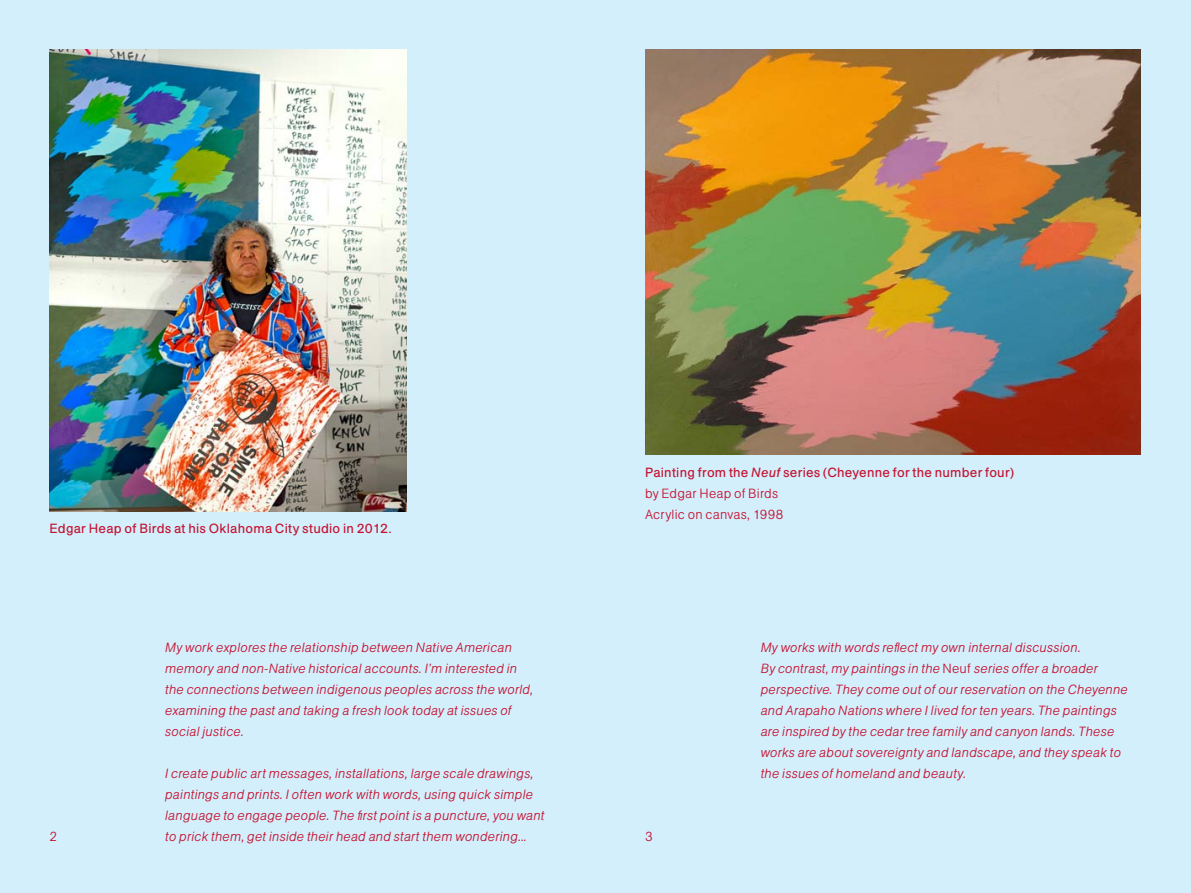
<style>
.page{position:relative;width:1191px;height:893px;background:#d4effc}
.page>*{position:absolute;margin:0;border:0;box-sizing:border-box;transform-origin:0 0}
.t1{font:14px/21px "AG Buch Lgt Itl";letter-spacing:.01em;color:#c41230}
.t2{font:14px "AG Buch Rgl";letter-spacing:.015em;color:#c41230}
.t3{font:14px/21px "AG Buch Lgt";letter-spacing:.015em;color:#c41230}
.s1{font-family:"AG Buch Itl"}
.s2{font-family:"AG Buch Lgt"}
</style>
<div class="page">
<img style="left:50px;top:50px;width:357px;height:462px">
<img style="left:645px;top:50px;width:495px;height:405px">
<p class="t2" style="left:50px;top:519px;width:344px">Edgar Heap of Birds at his Oklahoma City studio in 2012.</p>
<p class="t2" style="left:645px;top:463px;width:370px">Painting from the <span class="s1">Neuf</span> series (Cheyenne for the number four)</p>
<p class="t3" style="left:645px;top:484px;width:140px">by Edgar Heap of Birds<br>Acrylic on canvas, 1998</p>
<p class="t1" style="left:165px;top:638px;width:369px">My work explores the relationship between Native American memory and non-Native historical accounts. I’m interested in the connections between indigenous peoples across the world, examining the past and taking a fresh look today at issues of social justice.</p>
<p class="t1" style="left:165px;top:764px;width:381px">I create public art messages, installations, large scale drawings, paintings and prints. I often work with words, using quick simple language to engage people. The first point is a puncture, you want to prick them, get inside their head and start them wondering...</p>
<p class="t3" style="left:50px;top:827px;width:9px">2</p>
<p class="t3" style="left:645px;top:827px;width:9px">3</p>
<p class="t1" style="left:760px;top:638px;width:369px">My works with words reflect my own internal discussion.<br>By contrast, my paintings in the <span class="s2">Neuf</span> series offer a broader perspective. They come out of our reservation on the Cheyenne and Arapaho Nations where I lived for ten years. The paintings are inspired by the cedar tree family and canyon lands. These works are about sovereignty and landscape, and they speak to the issues of homeland and beauty.</p>
</div>
